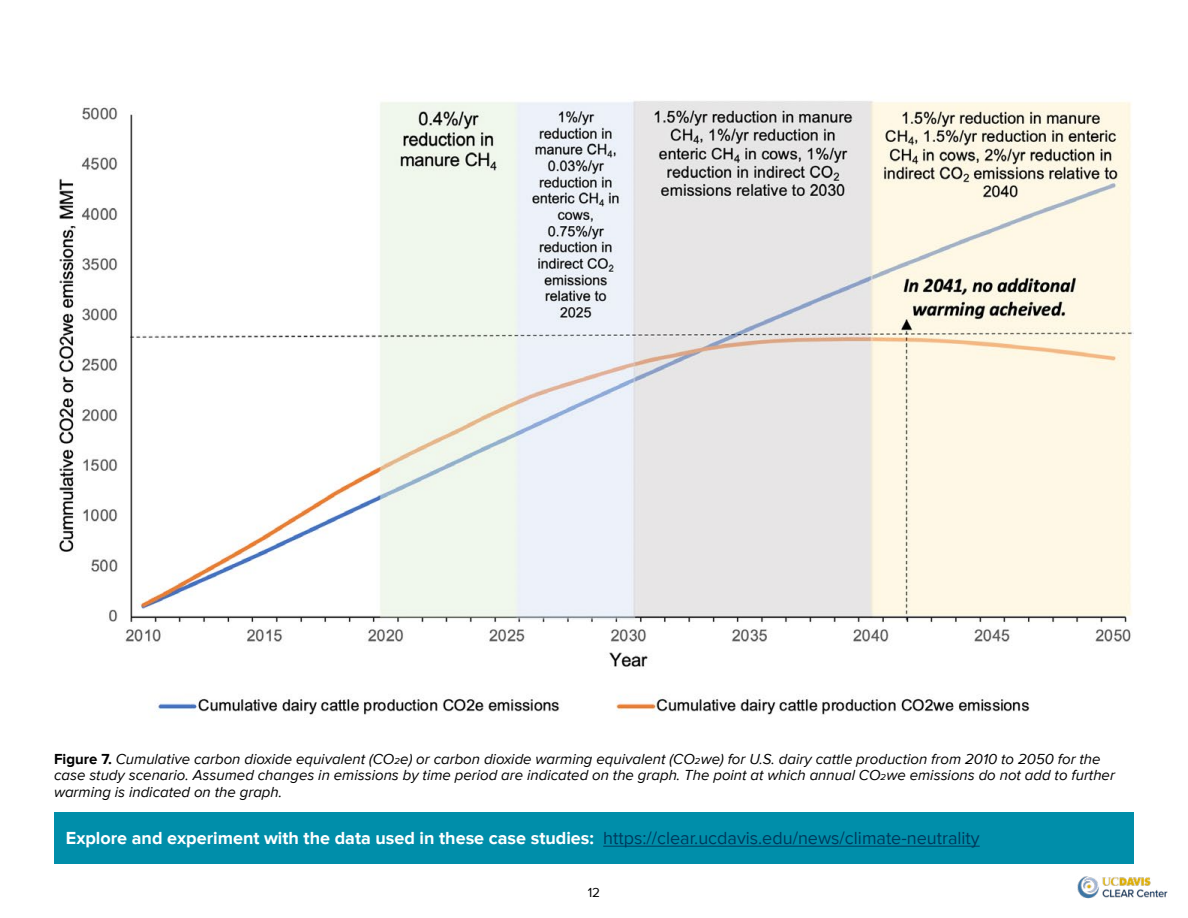
<style>
.page{position:relative;width:1188px;height:918px;background:#fff}
.page>*{position:absolute;margin:0;border:0;box-sizing:border-box;transform-origin:0 0}
.t1{font:700 18px "Proxima Nova";color:#fff}
.t2{font:italic 15px/16.2px "Proxima Nova";color:#000}
.t3{font:13.5px "Proxima Nova";color:#000}
.s1{font-weight:700;font-style:normal}
.s2{font-weight:400;color:#003a5d}
</style>
<div class="page">
<img style="left:59px;top:101px;width:1075px;height:616px">
<div style="left:54px;top:812px;width:1080px;height:52px;background:#008eaa"></div>
<hr style="left:603px;top:846px;width:377px;height:1px;background:#003a5d">
<img style="left:1077px;top:876px;width:91px;height:23px">
<p class="t2" style="left:54px;top:752px;width:1063px"><span class="s1">Figure 7.</span> Cumulative carbon dioxide equivalent (CO2e) or carbon dioxide warming equivalent (CO2we) for U.S. dairy cattle production from 2010 to 2050 for the case study scenario. Assumed changes in emissions by time period are indicated on the graph. The point at which annual CO2we emissions do not add to further warming is indicated on the graph.</p>
<p class="t1" style="left:66px;top:828px;width:915px">Explore and experiment with the data used in these case studies: <span class="s2">https://clear.ucdavis.edu/news/climate-neutrality</span></p>
<p class="t3" style="left:588px;top:885px;width:14px">12</p>
</div>
